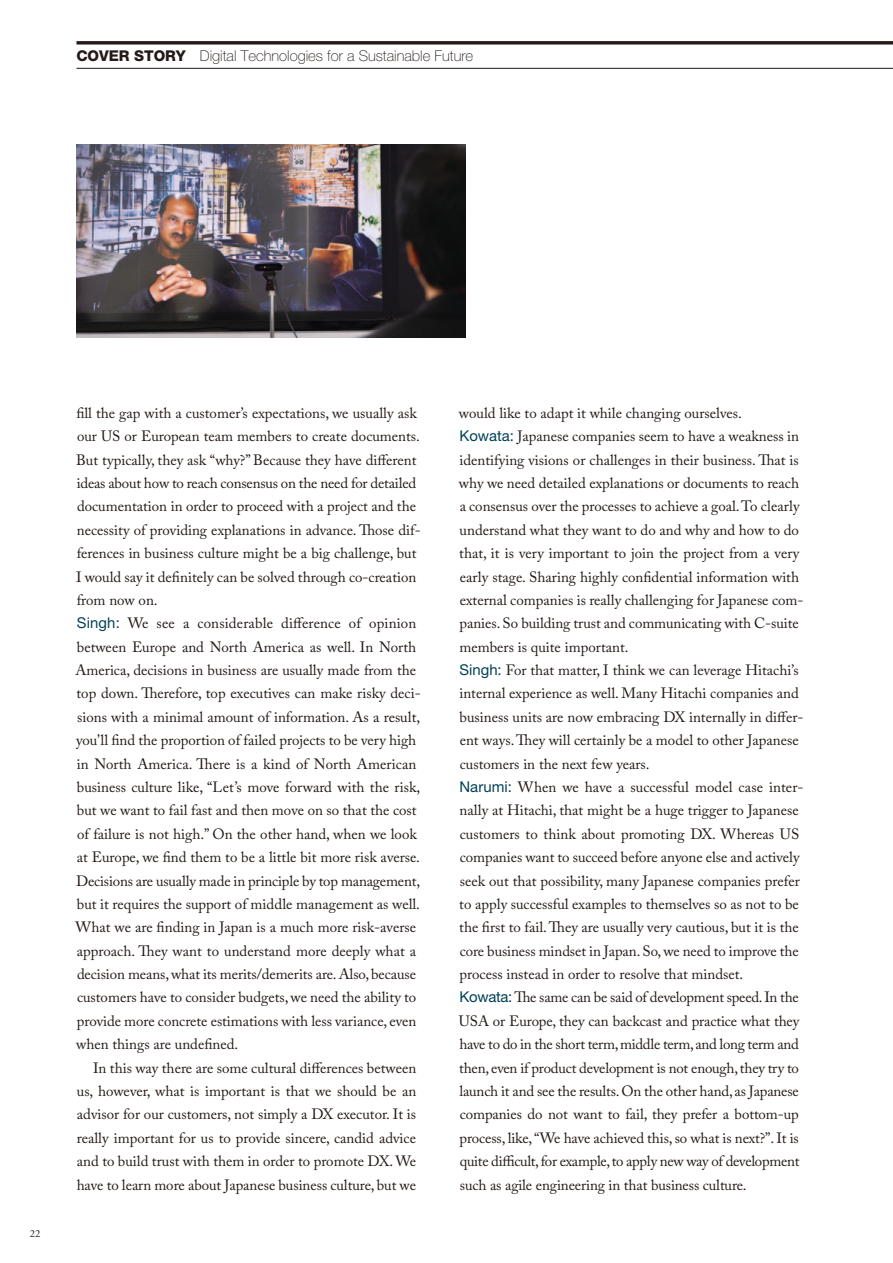
<style>
.page{position:relative;width:893px;height:1263px;background:#fff}
.page>*{position:absolute;margin:0;border:0;box-sizing:border-box;transform-origin:0 0}
.t1{font:14.85px/23.4px "Adobe Caslon Pro";color:#231916}
.t2{font:100 14.85px "Helvetica Neue LT Std";color:#231916}
.t3{font:10.65px "Adobe Garamond Pro";color:#231916}
.s1{font-weight:800}
.s2{color:#fff}
.s3{font-family:"Helvetica Neue LT Std";color:#004156}
</style>
<div class="page">
<svg style="left:76px;top:41px;width:816px;height:4px"></svg>
<hr style="left:76px;top:68px;width:816px;height:1px;background:#231916">
<img style="left:76px;top:145px;width:390px;height:192px">
<p class="t2" style="left:76px;top:48px;width:398px"><span class="s1">COVER STORY</span> Digital Technologies for a Sustainable Future</p>
<p class="t3" style="left:30px;top:1228px;width:15px">22<span class="s2">.</span></p>
<p class="t1" style="left:75px;top:403px;width:347px">fill the gap with a customer’s expectations, we usually ask our US or European team members to create documents.<br>But typically, they ask “why?” Because they have different ideas about how to reach consensus on the need for detailed documentation in order to proceed with a project and the necessity of providing explanations in advance. Those dif&shy;ferences in business culture might be a big challenge, but I would say it definitely can be solved through co-creation from now on.<br><span class="s3">Singh:</span> We see a considerable difference of opinion between Europe and North America as well. In North America, decisions in business are usually made from the top down. Therefore, top executives can make risky deci&shy;sions with a minimal amount of information. As a result, you’ll find the proportion of failed projects to be very high in North America. There is a kind of North American business culture like, “Let’s move forward with the risk, but we want to fail fast and then move on so that the cost of failure is not high.” On the other hand, when we look at Europe, we find them to be a little bit more risk averse.<br>Decisions are usually made in principle by top management, but it requires the support of middle management as well.<br>What we are finding in Japan is a much more risk-averse approach. They want to understand more deeply what a decision means, what its merits/demerits are. Also, because customers have to consider budgets, we need the ability to provide more concrete estimations with less variance, even when things are undefined.</p>
<p class="t1" style="left:77px;top:1058px;width:341px;text-align:justify;text-indent:16px">In this way there are some cultural differences between us, however, what is important is that we should be an advisor for our customers, not simply a DX executor. It is really important for us to provide sincere, candid advice and to build trust with them in order to promote DX. We have to learn more about Japanese business culture, but we</p>
<p class="t1" style="left:459px;top:403px;width:346px">would like to adapt it while changing ourselves.<br><span class="s3">Kowata:</span> Japanese companies seem to have a weakness in identifying visions or challenges in their business. That is why we need detailed explanations or documents to reach a consensus over the processes to achieve a goal. To clearly understand what they want to do and why and how to do that, it is very important to join the project from a very early stage. Sharing highly confidential information with external companies is really challenging for Japanese com&shy;panies. So building trust and communicating with C-suite members is quite important.<br><span class="s3">Singh:</span> For that matter, I think we can leverage Hitachi’s internal experience as well. Many Hitachi companies and business units are now embracing DX internally in differ&shy;ent ways. They will certainly be a model to other Japanese customers in the next few years.<br><span class="s3">Narumi:</span> When we have a successful model case inter&shy;nally at Hitachi, that might be a huge trigger to Japanese customers to think about promoting DX. Whereas US companies want to succeed before anyone else and actively seek out that possibility, many Japanese companies prefer to apply successful examples to themselves so as not to be the first to fail. They are usually very cautious, but it is the core business mindset in Japan. So, we need to improve the process instead in order to resolve that mindset.<br><span class="s3">Kowata:</span> The same can be said of development speed. In the USA or Europe, they can backcast and practice what they have to do in the short term, middle term, and long term and then, even if product development is not enough, they try to launch it and see the results. On the other hand, as Japanese companies do not want to fail, they prefer a bottom-up process, like, “We have achieved this, so what is next?”. It is quite difficult, for example, to apply new way of development such as agile engineering in that business culture.</p>
</div>
